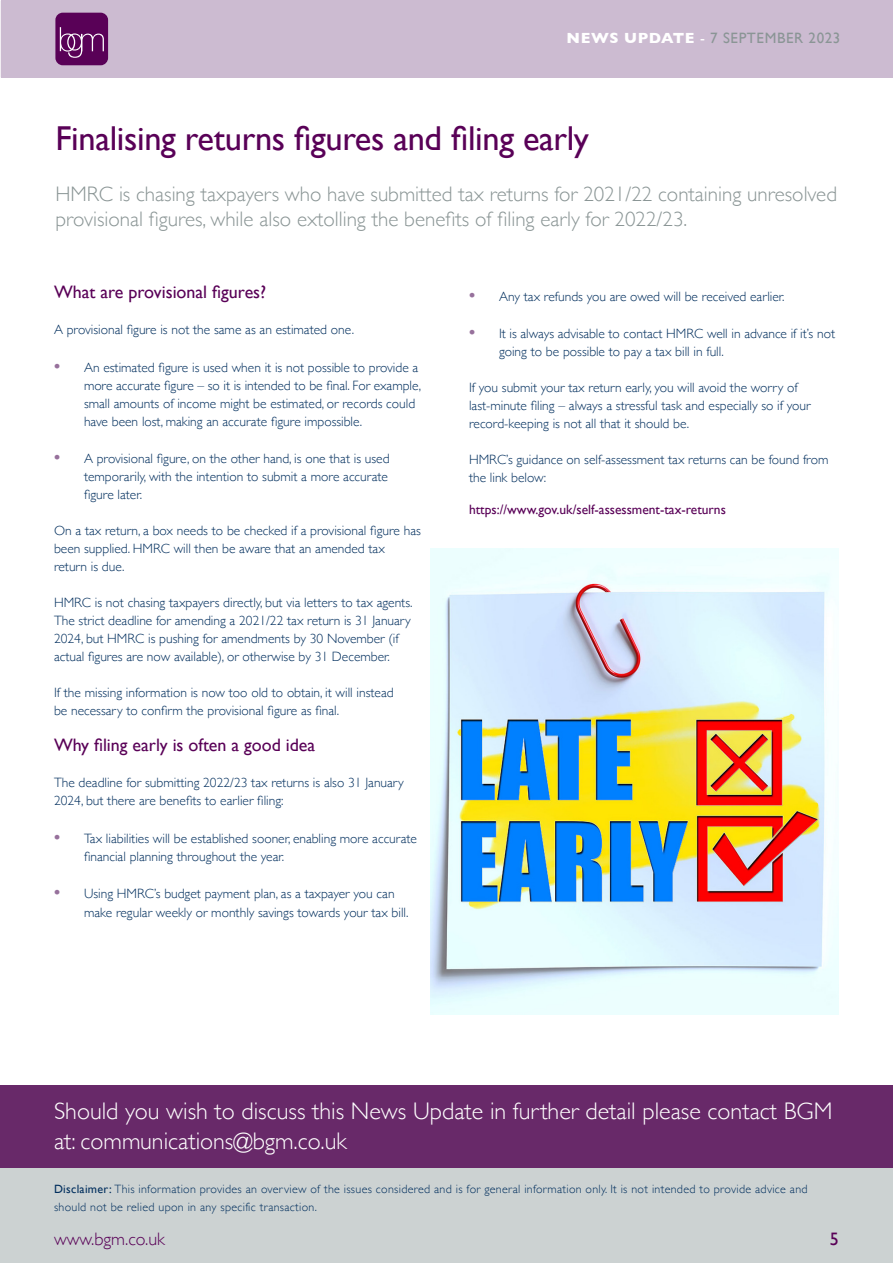
<style>
.page{position:relative;width:893px;height:1263px;background:#fff}
.page>*{position:absolute;margin:0;border:0;box-sizing:border-box;transform-origin:0 0}
.t1{font:34.5px "Gill Sans";letter-spacing:-.01em;color:#590157}
.t2{font:300 24px "Gill Sans";color:#fff}
.t3{font:300 21px/25.5px "Gill Sans";color:#8a9595}
.t4{font:18px "Gill Sans";color:#590157}
.t5{font:300 18px "Gill Sans";color:#590157}
.t6{font:15px "Gill Sans";letter-spacing:.04em;color:#8a9595}
.t7{font:300 13.5px/18px "Gill Sans";color:#002e5d}
.t8{font:13.5px "Gill Sans";color:#590157}
.t9{font:300 12px "Gill Sans";letter-spacing:.025em;color:#002e5d}
.s1{font-weight:700;color:#fff}
.s2{color:#fff}
.s3{font-weight:800;font-size:15px;color:#97719c}
.s4{font-weight:400}
</style>
<div class="page">
<div style="left:1px;top:0;width:892px;height:78px;background:#ccbbd1"></div>
<div style="left:55px;top:13px;width:53px;height:52px;background:#590157;border-radius:7px"></div>
<svg style="left:60px;top:27px;width:44px;height:31px"></svg>
<div style="left:0;top:1162px;width:893px;height:101px;background:#ccd2d2"></div>
<div style="left:0;top:1085px;width:893px;height:83px;background:#682969"></div>
<img style="left:431px;top:549px;width:408px;height:465px">
<p class="t6" style="left:566px;top:29px;width:275px"><span class="s1">NEWS UPDATE</span> <span class="s2">-</span> 7 SEPTEMBER 2023</p>
<p class="t1" style="left:55px;top:118px;width:535px">Finalising returns figures and filing early</p>
<p class="t3" style="left:55px;top:180px;width:783px">HMRC is chasing taxpayers who have submitted tax returns for 2021/22 containing unresolved provisional figures, while also extolling the benefits of filing early for 2022/23.</p>
<p class="t4" style="left:54px;top:282px;width:214px">What are provisional figures?</p>
<p class="t7" style="left:54px;top:320px;width:302px">A provisional figure is not the same as an estimated one.</p>
<p class="t7" style="left:84px;top:358px;width:339px;text-indent:-30px"><span class="s3">•</span> An estimated figure is used when it is not possible to provide a more accurate figure – so it is intended to be final. For example, small amounts of income might be estimated, or records could have been lost, making an accurate figure impossible.</p>
<p class="t7" style="left:54px;top:449px;width:337px"><span class="s3">•</span> A provisional figure, on the other hand, is one that is used</p>
<p class="t7" style="left:84px;top:467px;width:305px">temporarily, with the intention to submit a more accurate</p>
<p class="t7" style="left:84px;top:485px;width:60px">figure later.</p>
<p class="t7" style="left:54px;top:521px;width:368px">On a tax return, a box needs to be checked if a provisional figure has been supplied. HMRC will then be aware that an amended tax</p>
<p class="t7" style="left:54px;top:557px;width:72px">return is due.</p>
<p class="t7" style="left:54px;top:593px;width:360px">HMRC is not chasing taxpayers directly, but via letters to tax agents.<br>The strict deadline for amending a 2021/22 tax return is 31 January 2024, but HMRC is pushing for amendments by 30 November (if actual figures are now available), or otherwise by 31 December.</p>
<p class="t7" style="left:54px;top:683px;width:341px">If the missing information is now too old to obtain, it will instead</p>
<p class="t7" style="left:54px;top:701px;width:287px">be necessary to confirm the provisional figure as final.</p>
<p class="t4" style="left:54px;top:735px;width:263px">Why filing early is often a good idea</p>
<p class="t7" style="left:54px;top:773px;width:351px">The deadline for submitting 2022/23 tax returns is also 31 January<br>2024, but there are benefits to earlier filing:</p>
<p class="t7" style="left:84px;top:829px;width:335px;text-indent:-30px"><span class="s3">•</span> Tax liabilities will be established sooner, enabling more accurate financial planning throughout the year.</p>
<p class="t7" style="left:84px;top:884px;width:326px;text-indent:-30px"><span class="s3">•</span> Using HMRC’s budget payment plan, as a taxpayer you can make regular weekly or monthly savings towards your tax bill.</p>
<p class="t7" style="left:469px;top:287px;width:317px"><span class="s3">•</span> Any tax refunds you are owed will be received earlier.</p>
<p class="t7" style="left:499px;top:324px;width:338px;text-indent:-30px"><span class="s3">•</span> It is always advisable to contact HMRC well in advance if it’s not going to be possible to pay a tax bill in full.</p>
<p class="t7" style="left:469px;top:378px;width:343px">If you submit your tax return early, you will avoid the worry of last-minute filing – always a stressful task and especially so if your record-keeping is not all that it should be.</p>
<p class="t7" style="left:469px;top:450px;width:361px">HMRC’s guidance on self-assessment tax returns can be found from the link below:</p>
<p class="t8" style="left:469px;top:501px;width:258px">https://www.gov.uk/self-assessment-tax-returns</p>
<p class="t2" style="left:54px;top:1092px;width:780px">Should you wish to discuss this News Update in further detail please contact BGM</p>
<p class="t2" style="left:54px;top:1122px;width:294px">at: communications@bgm.co.uk</p>
<p class="t9" style="left:54px;top:1180px;width:755px"><span class="s4">Disclaimer:</span> This information provides an overview of the issues considered and is for general information only. It is not intended to provide advice and</p>
<p class="t9" style="left:54px;top:1198px;width:264px">should not be relied upon in any specific transaction.</p>
<p class="t5" style="left:54px;top:1225px;width:112px">www.bgm.co.uk</p>
<p class="t4" style="left:830px;top:1228px;width:10px">5</p>
</div>
